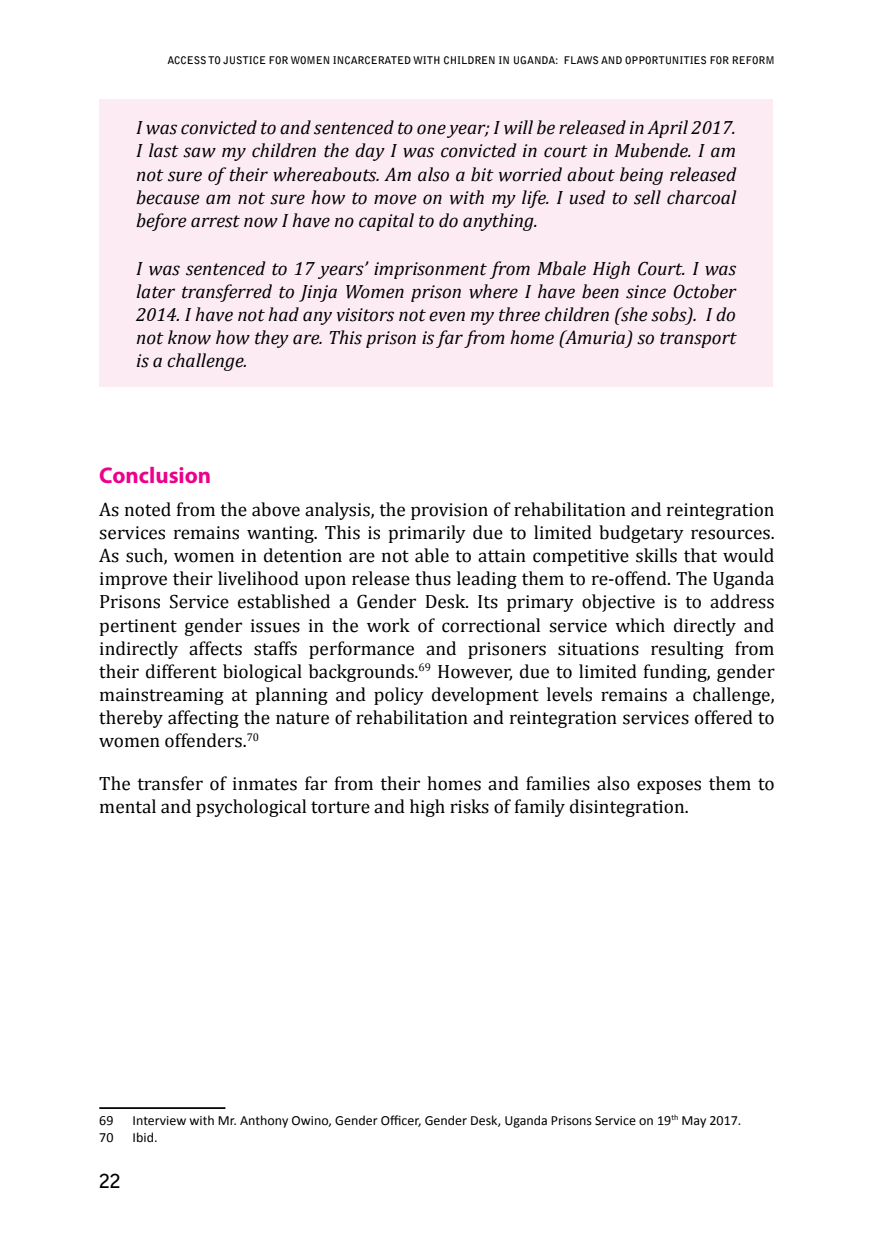
<style>
.page{position:relative;width:874px;height:1241px;background:#fff}
.page>*{position:absolute;margin:0;border:0;box-sizing:border-box;transform-origin:0 0}
.t1{font:700 22.75px "Myriad Pro";color:#ec008c}
.t2{font:19.25px/23.1px "Cambria";color:#000;text-align:justify}
.t3{font:italic 19.25px/23.1px "Cambria";color:#000;text-align:justify}
.t4{font:700 19.25px "Bell Gothic Std";color:#000}
.t5{font:14px "Calibri";color:#000}
.t6{font:700 10.5px "Bell Gothic Std";letter-spacing:-.01em;color:#000}
</style>
<div class="page">
<div style="left:99px;top:99px;width:673px;height:288px;background:#fdebf3"></div>
<hr style="left:99px;top:1106px;width:126px;height:2px;background:#000">
<p class="t6" style="left:167px;top:54px;width:608px">ACCESS TO JUSTICE FOR WOMEN INCARCERATED WITH CHILDREN IN UGANDA: FLAWS AND OPPORTUNITIES FOR REFORM</p>
<p class="t3" style="left:136px;top:116px;width:601px">I was convicted to and sentenced to one year; I will be released in April 2017.<br>I last saw my children the day I was convicted in court in Mubende. I am not sure of their whereabouts. Am also a bit worried about being released because am not sure how to move on with my life. I used to sell charcoal before arrest now I have no capital to do anything.</p>
<p class="t3" style="left:136px;top:256px;width:601px">I was sentenced to 17 years’ imprisonment from Mbale High Court. I was later transferred to Jinja Women prison where I have been since October 2014. I have not had any visitors not even my three children (she sobs). I do not know how they are. This prison is far from home (Amuria) so transport is a challenge.</p>
<p class="t1" style="left:99px;top:460px;width:113px">Conclusion</p>
<p class="t2" style="left:99px;top:497px;width:676px">As noted from the above analysis, the provision of rehabilitation and reintegration services remains wanting. This is primarily due to limited budgetary resources.<br>As such, women in detention are not able to attain competitive skills that would improve their livelihood upon release thus leading them to re-offend. The Uganda Prisons Service established a Gender Desk. Its primary objective is to address pertinent gender issues in the work of correctional service which directly and indirectly affects staffs performance and prisoners situations resulting from their different biological backgrounds.<sup>69</sup> However, due to limited funding, gender mainstreaming at planning and policy development levels remains a challenge, thereby affecting the nature of rehabilitation and reintegration services offered to women offenders.<sup>70</sup></p>
<p class="t2" style="left:99px;top:771px;width:676px">The transfer of inmates far from their homes and families also exposes them to mental and psychological torture and high risks of family disintegration.</p>
<p class="t5" style="left:99px;top:1111px;width:16px">69</p>
<p class="t5" style="left:132px;top:1111px;width:610px">Interview with Mr. Anthony Owino, Gender Officer, Gender Desk, Uganda Prisons Service on 19<sup>th</sup> May 2017.</p>
<p class="t5" style="left:99px;top:1128px;width:16px">70</p>
<p class="t5" style="left:132px;top:1128px;width:26px">Ibid.</p>
<p class="t4" style="left:99px;top:1169px;width:23px">22</p>
</div>
